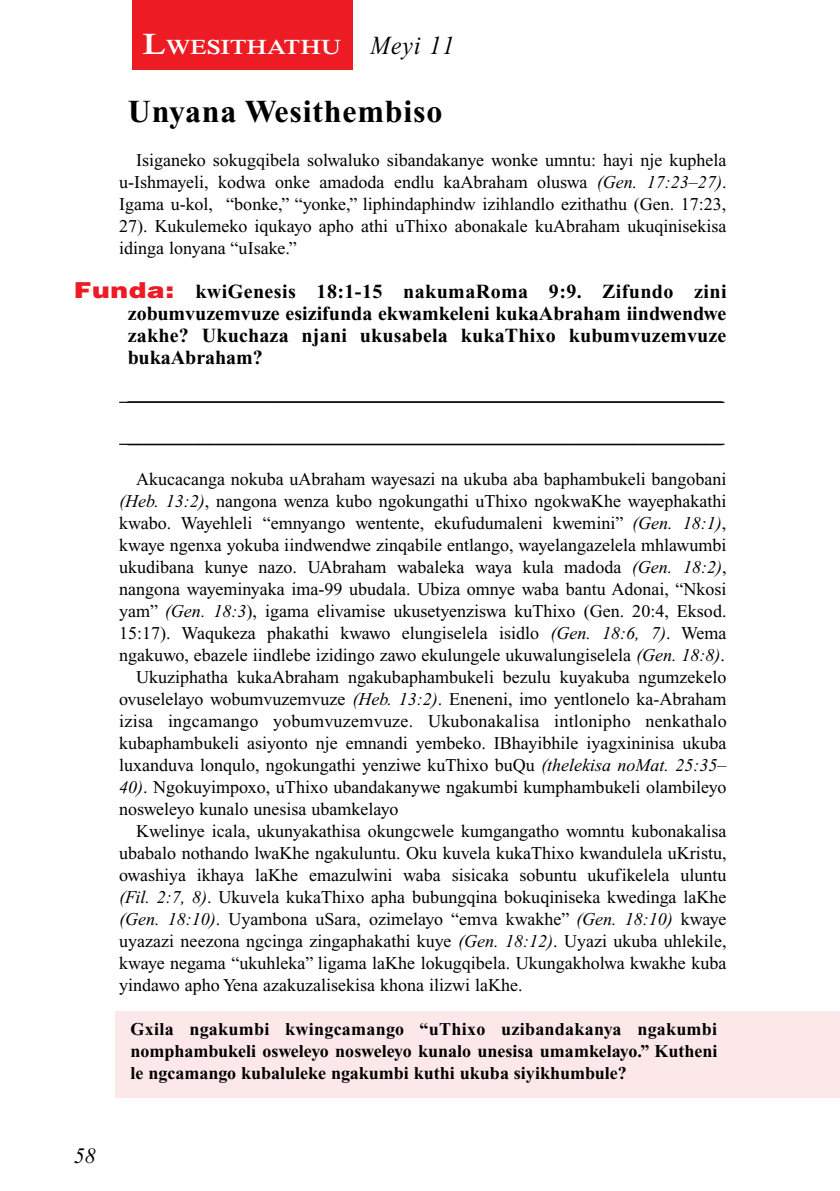
<style>
.page{position:relative;width:840px;height:1191px;background:#fff}
.page>*{position:absolute;margin:0;border:0;box-sizing:border-box;transform-origin:0 0}
.t1{font:700 32px "Times New Roman PS Std";letter-spacing:.025em;color:#000}
.t2{font:italic 26px "Times New Roman PS Std";letter-spacing:.05em;color:#000;scale:.9 1}
.t3{font:italic 22px "Times New Roman PS Std";color:#000}
.t4{font:600 21px "Times NRMT Std";color:#fff;scale:1.1 1}
.t5{font:700 20px/22px "Times New Roman PS Std";letter-spacing:.01em;color:#000;text-align:justify}
.t6{font:18px/22px "Times New Roman PS Std";color:#000;text-align:justify}
.t7{font:700 18px/22px "Times New Roman PS Std";color:#000;text-align:justify}
.s1{font-size:30px}
.s2{font-style:italic}
.s3{font-family:"Helvetica LT Std";font-weight:900;font-size:22px;color:#ed1c24}
</style>
<div class="page">
<div style="left:133px;top:0;width:220px;height:69px;background:#ed1c24"></div>
<div style="left:115px;top:1011px;width:724px;height:87px;background:#fde8e9"></div>
<hr style="left:119px;top:402px;width:605px;height:1px;background:#000">
<hr style="left:119px;top:444px;width:605px;height:1px;background:#000">
<p class="t4" style="left:142px;top:35px;width:182px"><span class="s1">L</span>WESITHATHU</p>
<h2 class="t2" style="left:370px;top:32px;width:94px">Meyi 11</h2>
<h1 class="t1" style="left:128px;top:93px;width:316px">Unyana Wesithembiso</h1>
<p class="t6" style="left:119px;top:149px;width:608px;text-indent:17px">Isiganeko sokugqibela solwaluko sibandakanye wonke umntu: hayi nje kuphela u-Ishmayeli, kodwa onke amadoda endlu kaAbraham oluswa <span class="s2">(Gen. 17:23–27)</span>.<br>Igama u-kol, “bonke,” “yonke,” liphindaphindw izihlandlo ezithathu (Gen. 17:23, 27). Kukulemeko iqukayo apho athi uThixo abonakale kuAbraham ukuqinisekisa idinga lonyana “uIsake.”</p>
<p class="t5" style="left:128px;top:280px;width:600px;text-indent:-54px"><span class="s3">Funda:</span> kwiGenesis 18:1-15 nakumaRoma 9:9. Zifundo zini zobumvuzemvuze esizifunda ekwamkeleni kukaAbraham iindwendwe zakhe? Ukuchaza njani ukusabela kukaThixo kubumvuzemvuze bukaAbraham?</p>
<p class="t6" style="left:128px;top:383px;width:595px">__________________________________________________________________</p>
<p class="t6" style="left:136px;top:467px;width:591px">Akucacanga nokuba uAbraham wayesazi na ukuba aba baphambukeli bangobani</p>
<p class="t6" style="left:119px;top:489px;width:608px"><span class="s2">(Heb. 13:2)</span>, nangona wenza kubo ngokungathi uThixo ngokwaKhe wayephakathi</p>
<p class="t6" style="left:119px;top:511px;width:608px">kwabo. Wayehleli “emnyango wentente, ekufudumaleni kwemini” <span class="s2">(Gen. 18:1)</span>,</p>
<p class="t6" style="left:119px;top:533px;width:608px">kwaye ngenxa yokuba iindwendwe zinqabile entlango, wayelangazelela mhlawumbi</p>
<p class="t6" style="left:119px;top:555px;width:608px">ukudibana kunye nazo. UAbraham wabaleka waya kula madoda <span class="s2">(Gen. 18:2)</span>,</p>
<p class="t6" style="left:119px;top:577px;width:608px">nangona wayeminyaka ima-99 ubudala. Ubiza omnye waba bantu Adonai, “Nkosi</p>
<p class="t6" style="left:119px;top:599px;width:608px">yam” <span class="s2">(Gen. 18:3</span>), igama elivamise ukusetyenziswa kuThixo (Gen. 20:4, Eksod.</p>
<p class="t6" style="left:119px;top:621px;width:608px">15:17). Waqukeza phakathi kwawo elungiselela isidlo <span class="s2">(Gen. 18:6, 7)</span>. Wema</p>
<p class="t6" style="left:119px;top:643px;width:607px">ngakuwo, ebazele iindlebe izidingo zawo ekulungele ukuwalungiselela <span class="s2">(Gen. 18:8)</span>.</p>
<p class="t6" style="left:136px;top:665px;width:591px">Ukuziphatha kukaAbraham ngakubaphambukeli bezulu kuyakuba ngumzekelo</p>
<p class="t6" style="left:119px;top:687px;width:608px">ovuselelayo wobumvuzemvuze <span class="s2">(Heb. 13:2)</span>. Eneneni, imo yentlonelo ka-Abraham</p>
<p class="t6" style="left:119px;top:709px;width:609px">izisa ingcamango yobumvuzemvuze. Ukubonakalisa intlonipho nenkathalo</p>
<p class="t6" style="left:119px;top:731px;width:608px">kubaphambukeli asiyonto nje emnandi yembeko. IBhayibhile iyagxininisa ukuba</p>
<p class="t6" style="left:119px;top:753px;width:608px">luxanduva lonqulo, ngokungathi yenziwe kuThixo buQu <span class="s2">(thelekisa noMat. 25:35–</span></p>
<p class="t6" style="left:119px;top:775px;width:608px"><span class="s2">40)</span>. Ngokuyimpoxo, uThixo ubandakanywe ngakumbi kumphambukeli olambileyo</p>
<p class="t6" style="left:119px;top:797px;width:281px">nosweleyo kunalo unesisa ubamkelayo</p>
<p class="t6" style="left:136px;top:819px;width:591px">Kwelinye icala, ukunyakathisa okungcwele kumgangatho womntu kubonakalisa</p>
<p class="t6" style="left:119px;top:841px;width:608px">ubabalo nothando lwaKhe ngakuluntu. Oku kuvela kukaThixo kwandulela uKristu,</p>
<p class="t6" style="left:119px;top:863px;width:608px">owashiya ikhaya laKhe emazulwini waba sisicaka sobuntu ukufikelela uluntu</p>
<p class="t6" style="left:119px;top:885px;width:608px"><span class="s2">(Fil. 2:7, 8)</span>. Ukuvela kukaThixo apha bubungqina bokuqiniseka kwedinga laKhe</p>
<p class="t6" style="left:119px;top:907px;width:608px"><span class="s2">(Gen. 18:10)</span>. Uyambona uSara, ozimelayo “emva kwakhe” <span class="s2">(Gen. 18:10)</span> kwaye</p>
<p class="t6" style="left:119px;top:929px;width:608px">uyazazi neezona ngcinga zingaphakathi kuye <span class="s2">(Gen. 18:12)</span>. Uyazi ukuba uhlekile,</p>
<p class="t6" style="left:119px;top:951px;width:608px">kwaye negama “ukuhleka” ligama laKhe lokugqibela. Ukungakholwa kwakhe kuba</p>
<p class="t6" style="left:119px;top:973px;width:405px">yindawo apho Yena azakuzalisekisa khona ilizwi laKhe.</p>
<p class="t7" style="left:130px;top:1017px;width:588px">Gxila ngakumbi kwingcamango “uThixo uzibandakanya ngakumbi nomphambukeli osweleyo nosweleyo kunalo unesisa umamkelayo.” Kutheni le ngcamango kubaluleke ngakumbi kuthi ukuba siyikhumbule?</p>
<p class="t3" style="left:74px;top:1144px;width:23px">58</p>
</div>
